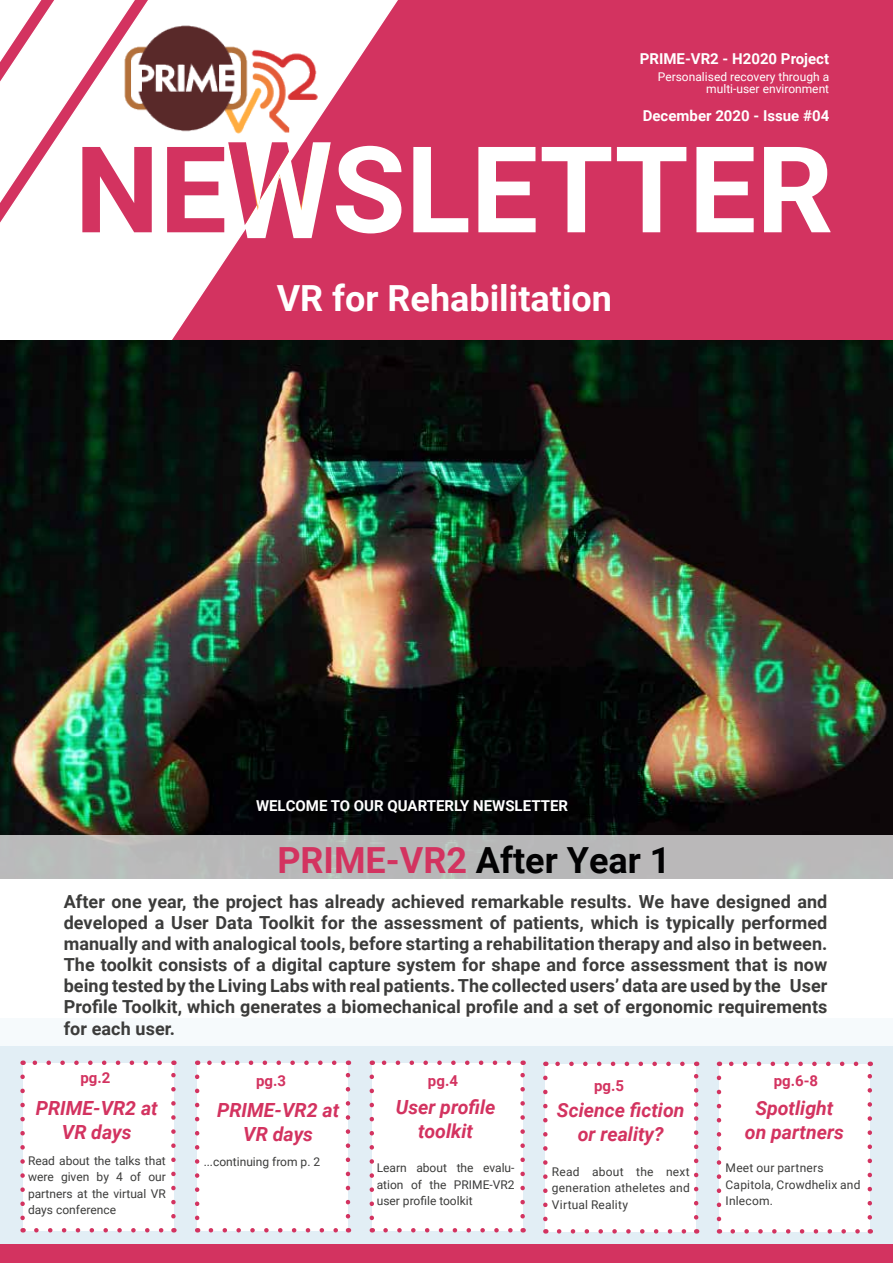
<style>
.page{position:relative;width:893px;height:1263px;background:#fff}
.page>*{position:absolute;margin:0;border:0;box-sizing:border-box;transform-origin:0 0}
.t1{font:700 120px "Roboto";color:#fff}
.t2{font:700 36px "Roboto";color:#020203}
.t3{font:700 36px "Roboto";color:#fff}
.t4{font:italic 700 19.5px/24px "Roboto";color:#d33360;text-align:center}
.t5{font:700 18px/21px "Roboto";letter-spacing:.005em;color:#3c3c3b;text-align:justify}
.t6{font:700 15px "Roboto";color:#fff}
.t7{font:700 15px "Roboto";color:#d33360}
.t8{font:12px/16.5px "Roboto";color:#3c3c3b;text-align:justify}
.t9{font:12px/12px "Roboto";color:#fff;text-align:right}
.s1{color:#d33360}
.s2{color:#fcad40}
</style>
<div class="page">
<div style="left:0;top:0;width:893px;height:361px;background:#d33360"></div>
<svg style="left:0;top:0;width:409px;height:341px"></svg>
<div style="left:0;top:1244px;width:893px;height:19px;background:#d33360"></div>
<div style="left:0;top:1018px;width:893px;height:226px;background:#e2eef5"></div>
<img style="left:0;top:341px;width:893px;height:495px">
<svg style="left:0;top:836px;width:893px;height:210px"></svg>
<div style="left:372px;top:1063px;width:151px;height:167px;background:#fff"></div>
<svg style="left:385px;top:1228px;width:131px;height:4px"></svg>
<svg style="left:381px;top:1060px;width:128px;height:5px"></svg>
<svg style="left:370px;top:1077px;width:4px;height:155px"></svg>
<svg style="left:520px;top:1060px;width:5px;height:156px"></svg>
<div style="left:23px;top:1063px;width:150px;height:167px;background:#fff"></div>
<svg style="left:36px;top:1228px;width:131px;height:4px"></svg>
<svg style="left:20px;top:1077px;width:5px;height:155px"></svg>
<svg style="left:171px;top:1060px;width:5px;height:156px"></svg>
<svg style="left:23px;top:1060px;width:137px;height:5px"></svg>
<img style="left:151px;top:25px;width:167px;height:109px">
<svg style="left:0;top:0;width:151px;height:227px"></svg>
<div style="left:197px;top:1063px;width:151px;height:167px;background:#fff"></div>
<svg style="left:211px;top:1228px;width:130px;height:4px"></svg>
<svg style="left:207px;top:1060px;width:127px;height:5px"></svg>
<svg style="left:195px;top:1077px;width:4px;height:155px"></svg>
<svg style="left:346px;top:1060px;width:4px;height:156px"></svg>
<div style="left:545px;top:1064px;width:151px;height:167px;background:#fff"></div>
<svg style="left:559px;top:1229px;width:130px;height:4px"></svg>
<svg style="left:555px;top:1061px;width:127px;height:5px"></svg>
<svg style="left:543px;top:1078px;width:5px;height:155px"></svg>
<svg style="left:694px;top:1061px;width:4px;height:156px"></svg>
<div style="left:719px;top:1064px;width:151px;height:167px;background:#fff"></div>
<svg style="left:733px;top:1229px;width:130px;height:4px"></svg>
<svg style="left:729px;top:1061px;width:127px;height:5px"></svg>
<svg style="left:717px;top:1078px;width:4px;height:155px"></svg>
<svg style="left:867px;top:1061px;width:5px;height:156px"></svg>
<svg style="left:228px;top:142px;width:103px;height:96px"></svg>
<p class="t6" style="left:640px;top:48px;width:191px">PRIME-VR2 - H2020 Project</p>
<p class="t9" style="left:658px;top:70px;width:173px">Personalised recovery through a multi-user environment</p>
<p class="t6" style="left:643px;top:105px;width:188px">December 2020 - Issue #04</p>
<h1 class="t1" style="left:75px;top:106px;width:760px"><span class="s1">NE</span><span class="s2">W</span>SLETTER</h1>
<h2 class="t3" style="left:277px;top:273px;width:337px">VR for Rehabilitation</h2>
<p class="t6" style="left:256px;top:795px;width:313px">WELCOME TO OUR QUARTERLY NEWSLETTER</p>
<h2 class="t2" style="left:277px;top:835px;width:395px"><span class="s1">PRIME-VR2</span> After Year 1</h2>
<p class="t5" style="left:64px;top:891px;width:765px">After one year, the project has already achieved remarkable results. We have designed and developed a User Data Toolkit for the assessment of patients, which is typically performed manually and with analogical tools, before starting a rehabilitation therapy and also in between.<br>The toolkit consists of a digital capture system for shape and force assessment that is now being tested by the Living Labs with real patients. The collected users’ data are used by the User Profile Toolkit, which generates a biomechanical profile and a set of ergonomic requirements for each user.</p>
<p class="t7" style="left:80px;top:1067px;width:31px">pg.2</p>
<p class="t4" style="left:36px;top:1095px;width:124px">PRIME-VR2 at<br>VR days</p>
<p class="t7" style="left:256px;top:1070px;width:31px">pg.3</p>
<p class="t7" style="left:428px;top:1070px;width:31px">pg.4</p>
<p class="t7" style="left:594px;top:1075px;width:31px">pg.5</p>
<p class="t7" style="left:774px;top:1070px;width:46px">pg.6-8</p>
<p class="t4" style="left:217px;top:1097px;width:124px">PRIME-VR2 at<br>VR days</p>
<p class="t4" style="left:396px;top:1094px;width:101px">User profile toolkit</p>
<p class="t4" style="left:557px;top:1097px;width:129px">Science fiction or reality?</p>
<p class="t4" style="left:745px;top:1095px;width:101px">Spotlight on partners</p>
<p class="t8" style="left:726px;top:1159px;width:136px;text-align:left">Meet our partners<br>Capitola, Crowdhelix and<br>Inlecom.</p>
<p class="t8" style="left:28px;top:1152px;width:139px">Read about the talks that were given by 4 of our partners at the virtual VR days conference</p>
<p class="t8" style="left:204px;top:1153px;width:118px">...continuing from p. 2</p>
<p class="t8" style="left:377px;top:1159px;width:139px">Learn about the evalu&shy;ation of the PRIME-VR2 user profile toolkit</p>
<p class="t8" style="left:552px;top:1162px;width:139px">Read about the next generation atheletes and Virtual Reality</p>
</div>
